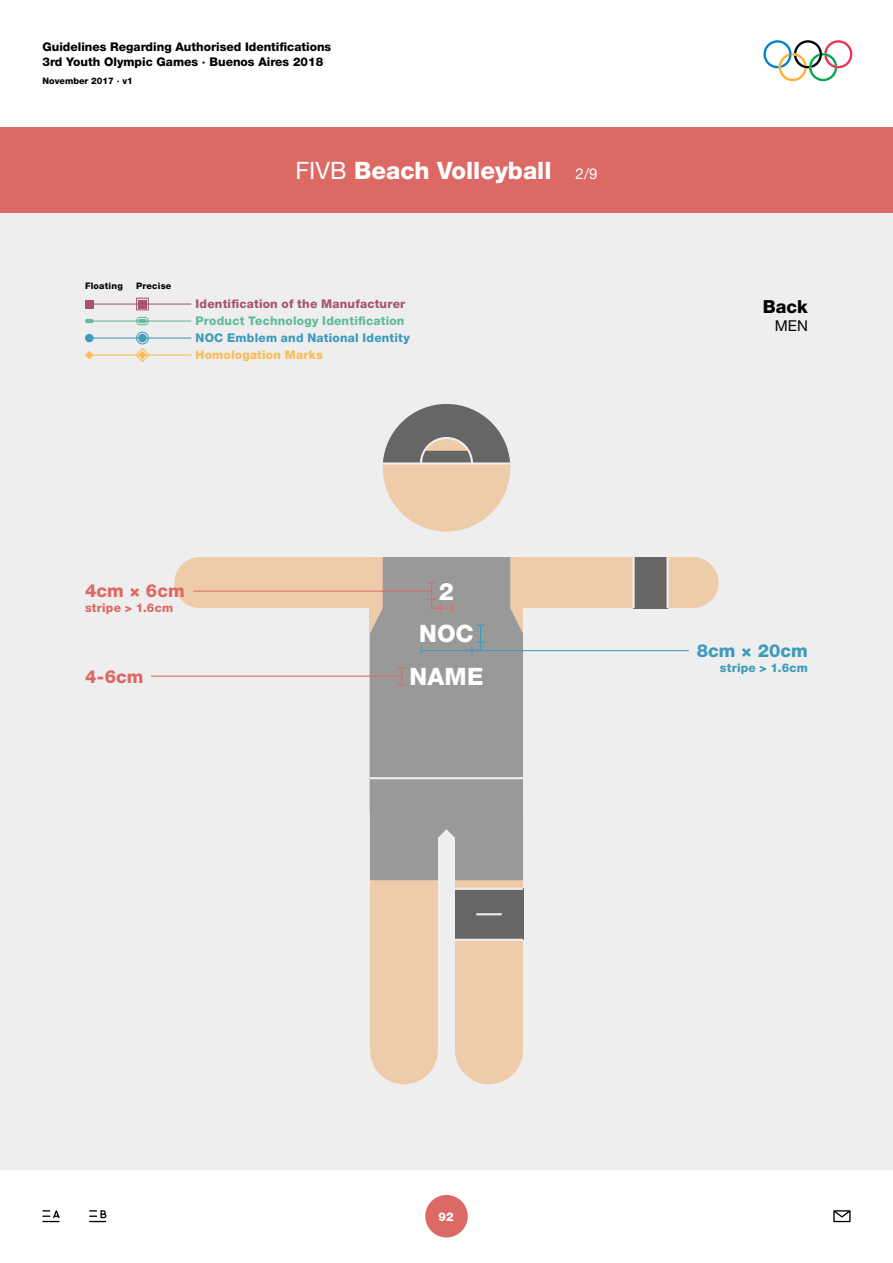
<style>
.page{position:relative;width:893px;height:1263px;background:#fff}
.page>*{position:absolute;margin:0;border:0;box-sizing:border-box;transform-origin:0 0}
.t1{font:800 24px "Helvetica Neue LT Std";color:#fff}
.t2{font:800 18px "Helvetica Neue LT Std";letter-spacing:.005em;color:#dd6964}
.t3{font:800 18px "Helvetica Neue LT Std";color:#3e9bbb}
.t4{font:800 18px "Helvetica Neue LT Std";color:#000}
.t5{font:15px "Helvetica Neue LT Std";color:#000}
.t6{font:800 12px/17px "Helvetica Neue LT Std";letter-spacing:.02em;color:#a55371}
.t7{font:800 12px/15px "Helvetica Neue LT Std";color:#000}
.t8{font:800 12px "Helvetica Neue LT Std";letter-spacing:.02em;color:#dd6964}
.t9{font:800 12px "Helvetica Neue LT Std";letter-spacing:.02em;color:#3e9bbb}
.t10{font:800 12px "Helvetica Neue LT Std";color:#fff}
.t11{font:800 9px "Helvetica Neue LT Std";letter-spacing:.015em;color:#000}
.s1{font-style:inherit}
.s2{font-weight:400}
.s3{font-weight:400;font-size:15px}
.s4{color:#60bb97}
.s5{color:#3e9bbb}
.s6{color:#fbbc51}
</style>
<div class="page">
<div style="left:0;top:128px;width:893px;height:85px;background:#dd6964"></div>
<div style="left:0;top:213px;width:893px;height:956px;background:#eee"></div>
<div style="left:383px;top:404px;width:127px;height:127px;background:#eca;border-radius:50%"></div>
<div style="left:174px;top:557px;width:545px;height:51px;background:#eca;border-radius:26px"></div>
<div style="left:370px;top:778px;width:68px;height:306px;background:#eca;border-radius:34px"></div>
<div style="left:455px;top:778px;width:68px;height:306px;background:#eca;border-radius:34px"></div>
<hr style="left:89px;top:303px;width:102px;height:2px;background:#a55371">
<div style="left:85px;top:300px;width:9px;height:8px;background:#a55371"></div>
<svg style="left:136px;top:298px;width:13px;height:12px"></svg>
<div style="left:138px;top:300px;width:9px;height:8px;background:#a55371"></div>
<hr style="left:89px;top:320px;width:102px;height:2px;background:#60bb97">
<svg style="left:85px;top:319px;width:9px;height:4px"></svg>
<svg style="left:136px;top:317px;width:13px;height:8px"></svg>
<hr style="left:89px;top:338px;width:102px;height:1px;background:#3e9bbb">
<div style="left:85px;top:334px;width:9px;height:8px;background:#3e9bbb;border-radius:50%"></div>
<hr style="left:89px;top:355px;width:102px;height:1px;background:#fbbc51">
<svg style="left:85px;top:351px;width:9px;height:8px"></svg>
<svg style="left:135px;top:332px;width:15px;height:30px"></svg>
<hr style="left:151px;top:676px;width:251px;height:1px;background:#dd6964">
<hr style="left:193px;top:590px;width:239px;height:2px;background:#dd6964">
<hr style="left:480px;top:650px;width:209px;height:1px;background:#3e9bbb">
<div style="left:634px;top:557px;width:34px;height:51px;background:#666"></div>
<hr style="left:666px;top:557px;width:3px;height:51px;background:#eee">
<hr style="left:632px;top:557px;width:3px;height:51px;background:#eee">
<div style="left:455px;top:889px;width:68px;height:51px;background:#666"></div>
<hr style="left:455px;top:939px;width:68px;height:2px;background:#eee">
<hr style="left:455px;top:888px;width:68px;height:2px;background:#eee">
<hr style="left:476px;top:913px;width:26px;height:2px;background:#eee">
<svg style="left:370px;top:557px;width:153px;height:323px"></svg>
<svg style="left:383px;top:404px;width:127px;height:58px"></svg>
<hr style="left:383px;top:462px;width:127px;height:3px;background:#eee">
<svg style="left:763px;top:40px;width:89px;height:41px"></svg>
<svg style="left:42px;top:1210px;width:18px;height:12px"></svg>
<svg style="left:89px;top:1210px;width:17px;height:12px"></svg>
<div style="left:425px;top:1195px;width:43px;height:42px;background:#dd6964;border-radius:50%"></div>
<svg style="left:833px;top:1210px;width:18px;height:12px"></svg>
<p class="t7" style="left:43px;top:39px;width:290px">Guidelines Regarding Authorised Identifications<br>3rd Youth Olympic Games · Buenos Aires 2018</p>
<p class="t11" style="left:43px;top:75px;width:92px">November 2017 <span class="s1">·</span> v1</p>
<p class="t1" style="left:295px;top:156px;width:303px"><span class="s2">FIVB</span> Beach Volleyball <span class="s3">2/9</span></p>
<p class="t11" style="left:85px;top:281px;width:39px">Floating</p>
<p class="t11" style="left:136px;top:281px;width:37px">Precise</p>
<p class="t6" style="left:196px;top:295px;width:216px">Identification of the Manufacturer<br><span class="s4">Product Technology Identification<br></span><span class="s5">NOC Emblem and National Identity<br></span><span class="s6">Homologation Marks</span></p>
<p class="t4" style="left:763px;top:295px;width:47px">Back</p>
<p class="t5" style="left:775px;top:317px;width:35px">MEN</p>
<p class="t2" style="left:85px;top:580px;width:101px">4cm × 6cm</p>
<p class="t8" style="left:85px;top:601px;width:90px">stripe &gt; 1.6cm</p>
<p class="t1" style="left:439px;top:577px;width:17px">2</p>
<p class="t1" style="left:419px;top:619px;width:56px">NOC</p>
<p class="t2" style="left:85px;top:665px;width:60px">4-6cm</p>
<p class="t1" style="left:409px;top:662px;width:75px">NAME</p>
<p class="t10" style="left:439px;top:1209px;width:17px">92</p>
<p class="t3" style="left:697px;top:640px;width:113px">8cm × 20cm</p>
<p class="t9" style="left:720px;top:661px;width:90px">stripe &gt; 1.6cm</p>
</div>
